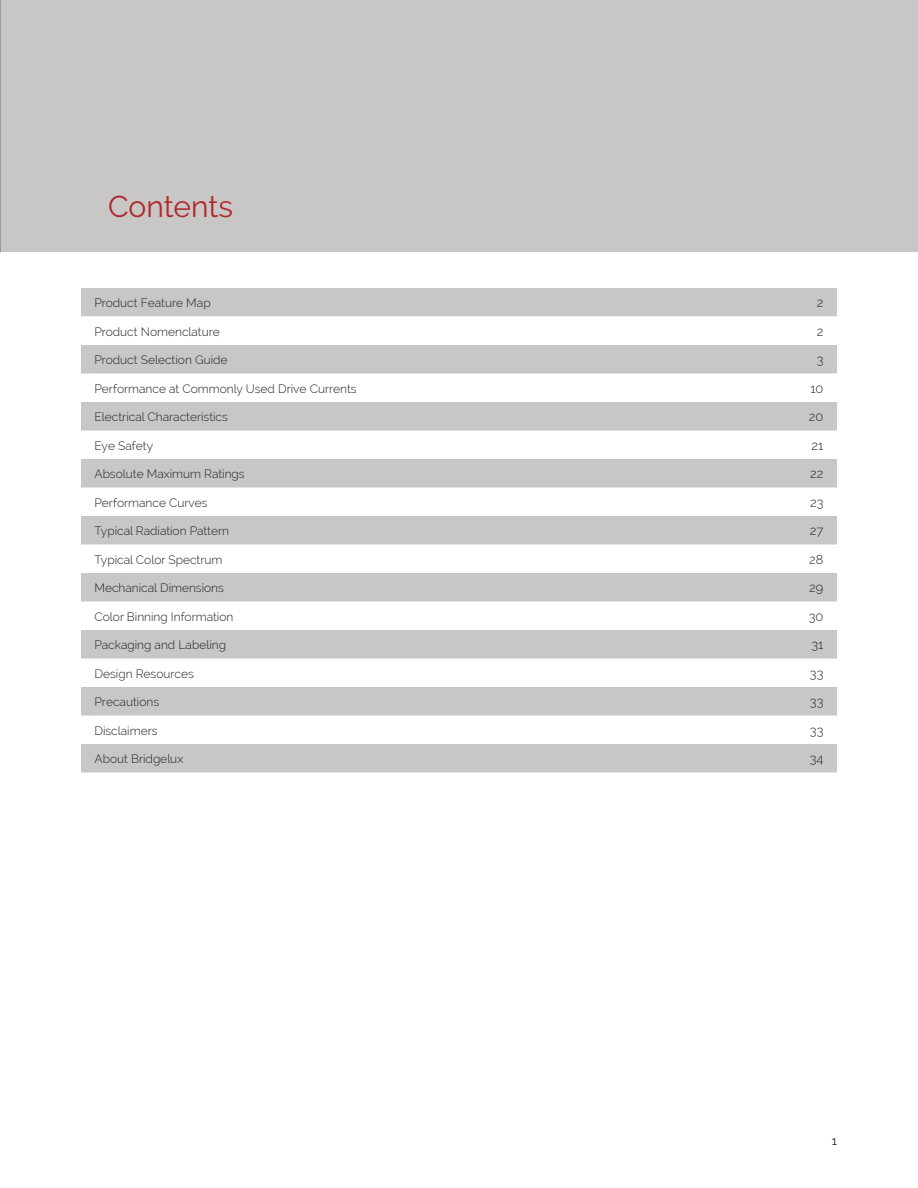
<style>
.page{position:relative;width:918px;height:1188px;background:#fff}
.page>*{position:absolute;margin:0;border:0;box-sizing:border-box;transform-origin:0 0}
.section_header{font:30px "Raleway";color:#b1272c}
.main_text_block{font:300 12.75px "Raleway";color:#231f20}
.main_text_block-2{font:300 12px "Raleway";color:#231f20}
.t1{font:12px "Raleway";color:#231f20}
</style>
<div class="page">
<div style="left:0;top:0;width:918px;height:252px;background:#c8c7c6"></div>
<div style="left:81px;top:288px;width:756px;height:28px;background:#c8c7c6"></div>
<svg style="left:81px;top:345px;width:756px;height:427px;fill:#c8c7c6"></svg>
<p class="section_header" style="left:108px;top:189px;width:127px">Contents</p>
<p class="main_text_block-2" style="left:94px;top:296px;width:118px">Product Feature Map</p>
<p class="main_text_block" style="left:817px;top:296px;width:8px">2</p>
<p class="main_text_block-2" style="left:94px;top:324px;width:127px">Product Nomenclature</p>
<p class="main_text_block" style="left:817px;top:324px;width:8px">2</p>
<p class="main_text_block-2" style="left:94px;top:353px;width:135px">Product Selection Guide</p>
<p class="main_text_block" style="left:817px;top:353px;width:8px">3</p>
<p class="main_text_block-2" style="left:94px;top:381px;width:264px">Performance at Commonly Used Drive Currents</p>
<p class="main_text_block" style="left:810px;top:381px;width:15px">10</p>
<p class="main_text_block-2" style="left:94px;top:410px;width:135px">Electrical Characteristics</p>
<p class="main_text_block" style="left:809px;top:410px;width:16px">20</p>
<p class="main_text_block-2" style="left:94px;top:438px;width:60px">Eye Safety</p>
<p class="main_text_block" style="left:812px;top:438px;width:13px">21</p>
<p class="main_text_block-2" style="left:95px;top:467px;width:152px">Absolute Maximum Ratings</p>
<p class="main_text_block" style="left:810px;top:467px;width:15px">22</p>
<p class="main_text_block-2" style="left:94px;top:495px;width:115px">Performance Curves</p>
<p class="main_text_block" style="left:810px;top:495px;width:15px">23</p>
<p class="main_text_block-2" style="left:94px;top:524px;width:136px">Typical Radiation Pattern</p>
<p class="main_text_block" style="left:810px;top:524px;width:15px">27</p>
<p class="main_text_block-2" style="left:94px;top:552px;width:130px">Typical Color Spectrum</p>
<p class="main_text_block" style="left:809px;top:552px;width:16px">28</p>
<p class="main_text_block-2" style="left:94px;top:581px;width:131px">Mechanical Dimensions</p>
<p class="main_text_block" style="left:809px;top:581px;width:16px">29</p>
<p class="main_text_block-2" style="left:94px;top:609px;width:140px">Color Binning Information</p>
<p class="main_text_block" style="left:809px;top:609px;width:16px">30</p>
<p class="main_text_block-2" style="left:94px;top:638px;width:133px">Packaging and Labeling</p>
<p class="main_text_block" style="left:812px;top:638px;width:13px">31</p>
<p class="main_text_block-2" style="left:94px;top:666px;width:101px">Design Resources</p>
<p class="main_text_block" style="left:810px;top:666px;width:15px">33</p>
<p class="main_text_block-2" style="left:94px;top:695px;width:66px">Precautions</p>
<p class="main_text_block" style="left:810px;top:695px;width:15px">33</p>
<p class="main_text_block-2" style="left:94px;top:723px;width:65px">Disclaimers</p>
<p class="main_text_block" style="left:810px;top:723px;width:15px">33</p>
<p class="main_text_block-2" style="left:94px;top:752px;width:90px">About Bridgelux</p>
<p class="main_text_block" style="left:810px;top:752px;width:15px">34</p>
<p class="t1" style="left:832px;top:1134px;width:7px">1</p>
</div>
